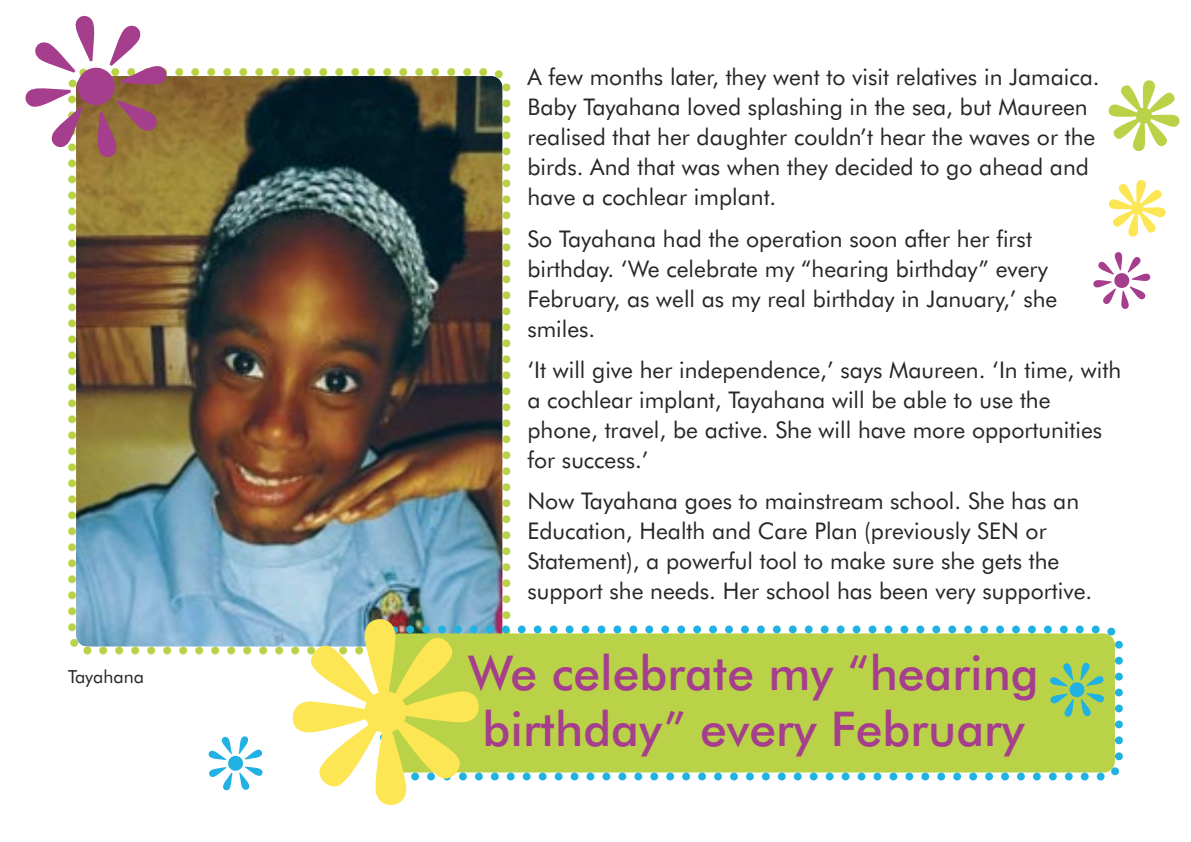
<style>
.page{position:relative;width:1191px;height:842px;background:#fff}
.page>*{position:absolute;margin:0;border:0;box-sizing:border-box;transform-origin:0 0}
.t1{font:500 48px/56px "Futura BT";color:#a53e8c}
.t2{font:23px/30px "Futura BT";color:#272627}
.t3{font:18px "Futura BT";color:#272627}
</style>
<div class="page">
<img style="left:68px;top:68px;width:443px;height:587px">
<svg style="left:83px;top:646px;width:8px;height:8px"></svg>
<svg style="left:485px;top:620px;width:638px;height:161px"></svg>
<svg style="left:286px;top:613px;width:199px;height:168px"></svg>
<svg style="left:68px;top:68px;width:127px;height:118px"></svg>
<div style="left:1039px;top:652px;width:75px;height:75px;background:#bad248"></div>
<p class="t3" style="left:68px;top:669px;width:77px">Tayahana</p>
<p class="t2" style="left:527px;top:64px;width:573px">A few months later, they went to visit relatives in Jamaica.<br>Baby Tayahana loved splashing in the sea, but Maureen realised that her daughter couldn’t hear the waves or the birds. And that was when they decided to go ahead and have a cochlear implant.</p>
<p class="t2" style="left:527px;top:226px;width:531px">So Tayahana had the operation soon after her first birthday. ‘We celebrate my “hearing birthday” every February, as well as my real birthday in January,’ she smiles.</p>
<p class="t2" style="left:527px;top:357px;width:595px">‘It will give her independence,’ says Maureen. ‘In time, with a cochlear implant, Tayahana will be able to use the phone, travel, be active. She will have more opportunities for success.’</p>
<p class="t2" style="left:527px;top:488px;width:566px">Now Tayahana goes to mainstream school. She has an Education, Health and Care Plan (previously SEN or Statement), a powerful tool to make sure she gets the support she needs. Her school has been very supportive.</p>
<h1 class="t1" style="left:468px;top:648px;width:572px">We celebrate my “hearing birthday” every February</h1>
</div>
